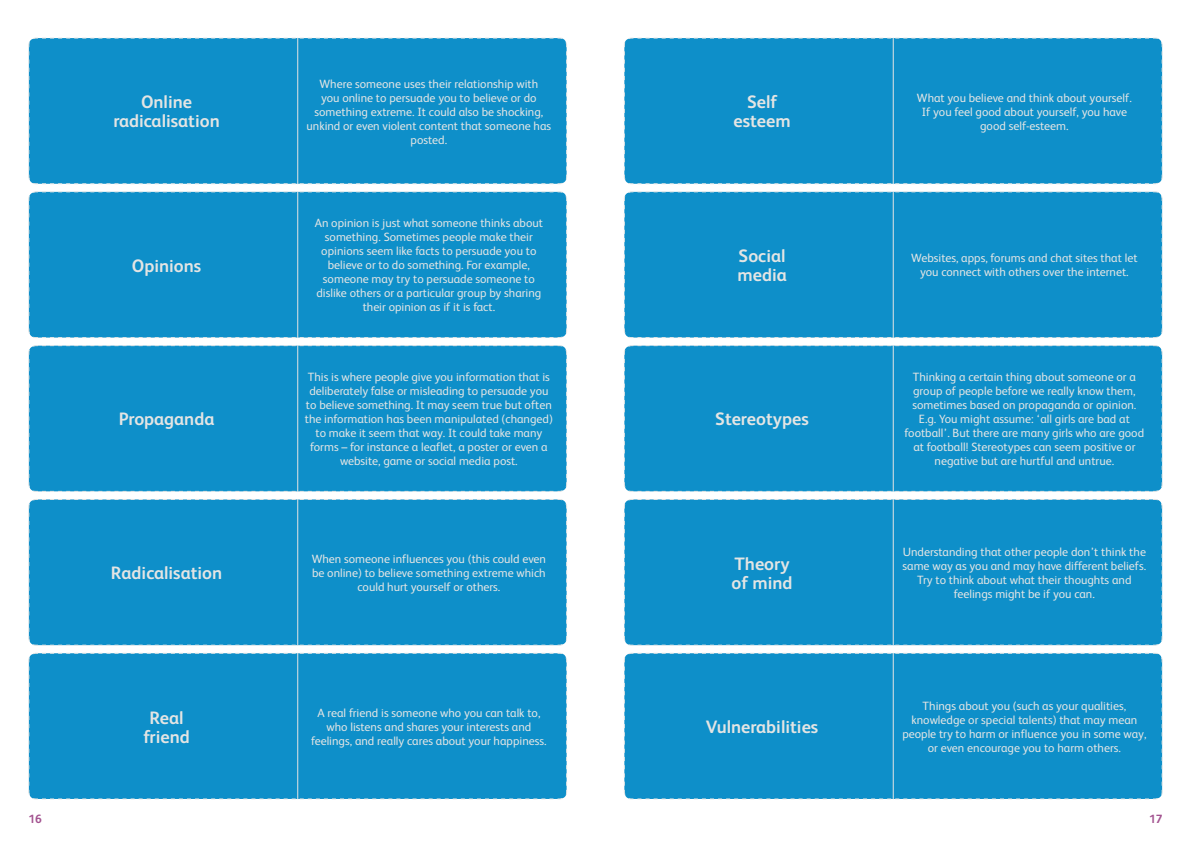
<style>
.page{position:relative;width:1191px;height:842px;background:#fff}
.page>*{position:absolute;margin:0;border:0;box-sizing:border-box;transform-origin:0 0}
.t1{font:700 18px/19px "FS Albert";color:#e4e5e4;text-align:center}
.t2{font:12px/14px "FS Albert";color:#e4e5e4;text-align:center}
.t3{font:700 12px "FS Albert";color:#a35390}
</style>
<div class="page">
<div style="left:28px;top:653px;width:539px;height:147px;background:#0e8fc9"></div>
<hr style="left:297px;top:653px;width:1px;height:146px;background:#e4e5e4">
<div style="left:624px;top:37px;width:539px;height:147px;background:#0e8fc9"></div>
<hr style="left:892px;top:38px;width:1px;height:146px;background:#e4e5e4">
<div style="left:624px;top:191px;width:539px;height:147px;background:#0e8fc9"></div>
<hr style="left:892px;top:191px;width:1px;height:147px;background:#e4e5e4">
<div style="left:624px;top:345px;width:539px;height:147px;background:#0e8fc9"></div>
<hr style="left:892px;top:345px;width:1px;height:147px;background:#e4e5e4">
<div style="left:624px;top:499px;width:539px;height:147px;background:#0e8fc9"></div>
<hr style="left:892px;top:499px;width:1px;height:147px;background:#e4e5e4">
<div style="left:624px;top:653px;width:539px;height:147px;background:#0e8fc9"></div>
<hr style="left:892px;top:653px;width:1px;height:146px;background:#e4e5e4">
<div style="left:28px;top:37px;width:539px;height:147px;background:#0e8fc9"></div>
<hr style="left:297px;top:38px;width:1px;height:146px;background:#e4e5e4">
<div style="left:28px;top:191px;width:539px;height:147px;background:#0e8fc9"></div>
<hr style="left:297px;top:191px;width:1px;height:147px;background:#e4e5e4">
<div style="left:28px;top:345px;width:539px;height:147px;background:#0e8fc9"></div>
<hr style="left:297px;top:345px;width:1px;height:147px;background:#e4e5e4">
<div style="left:28px;top:499px;width:539px;height:147px;background:#0e8fc9"></div>
<hr style="left:297px;top:499px;width:1px;height:147px;background:#e4e5e4">
<p class="t1" style="left:113px;top:92px;width:108px">Online radicalisation</p>
<p class="t2" style="left:306px;top:76px;width:246px">Where someone uses their relationship with<br>you online to persuade you to believe or do something extreme. It could also be shocking, unkind or even violent content that someone has posted.</p>
<p class="t1" style="left:733px;top:92px;width:59px">Self esteem</p>
<p class="t2" style="left:917px;top:90px;width:216px">What you believe and think about yourself.<br>If you feel good about yourself, you have good self-esteem.</p>
<p class="t1" style="left:132px;top:255px;width:71px">Opinions</p>
<p class="t2" style="left:315px;top:216px;width:230px">An opinion is just what someone thinks about something. Sometimes people make their opinions seem like facts to persuade you to believe or to do something. For example, someone may try to persuade someone to dislike others or a particular group by sharing their opinion as if it is fact.</p>
<p class="t1" style="left:737px;top:246px;width:51px;text-align:left">Social media</p>
<p class="t2" style="left:911px;top:251px;width:228px">Websites, apps, forums and chat sites that let you connect with others over the internet.</p>
<p class="t1" style="left:119px;top:409px;width:97px">Propaganda</p>
<p class="t2" style="left:305px;top:369px;width:250px">This is where people give you information that is deliberately false or misleading to persuade you to believe something. It may seem true but often the information has been manipulated (changed) to make it seem that way. It could take many forms – for instance a leaflet, a poster or even a website, game or social media post.</p>
<p class="t1" style="left:715px;top:409px;width:95px">Stereotypes</p>
<p class="t2" style="left:904px;top:369px;width:241px">Thinking a certain thing about someone or a group of people before we really know them, sometimes based on propaganda or opinion.<br>E.g. You might assume: ‘all girls are bad at football’. But there are many girls who are good at football! Stereotypes can seem positive or negative but are hurtful and untrue.</p>
<p class="t1" style="left:111px;top:563px;width:113px">Radicalisation</p>
<p class="t2" style="left:312px;top:551px;width:236px">When someone influences you (this could even be online) to believe something extreme which could hurt yourself or others.</p>
<p class="t1" style="left:731px;top:553px;width:62px;text-align:left">Theory of mind</p>
<p class="t2" style="left:902px;top:544px;width:245px">Understanding that other people don’t think the same way as you and may have different beliefs.<br>Try to think about what their thoughts and feelings might be if you can.</p>
<p class="t1" style="left:143px;top:707px;width:48px">Real friend</p>
<p class="t2" style="left:311px;top:705px;width:237px">A real friend is someone who you can talk to, who listens and shares your interests and feelings, and really cares about your happiness.</p>
<p class="t1" style="left:706px;top:717px;width:114px">Vulnerabilities</p>
<p class="t2" style="left:902px;top:698px;width:246px">Things about you (such as your qualities, knowledge or special talents) that may mean people try to harm or influence you in some way, or even encourage you to harm others.</p>
<p class="t3" style="left:28px;top:811px;width:15px">16</p>
<p class="t3" style="left:1149px;top:811px;width:15px">17</p>
</div>
